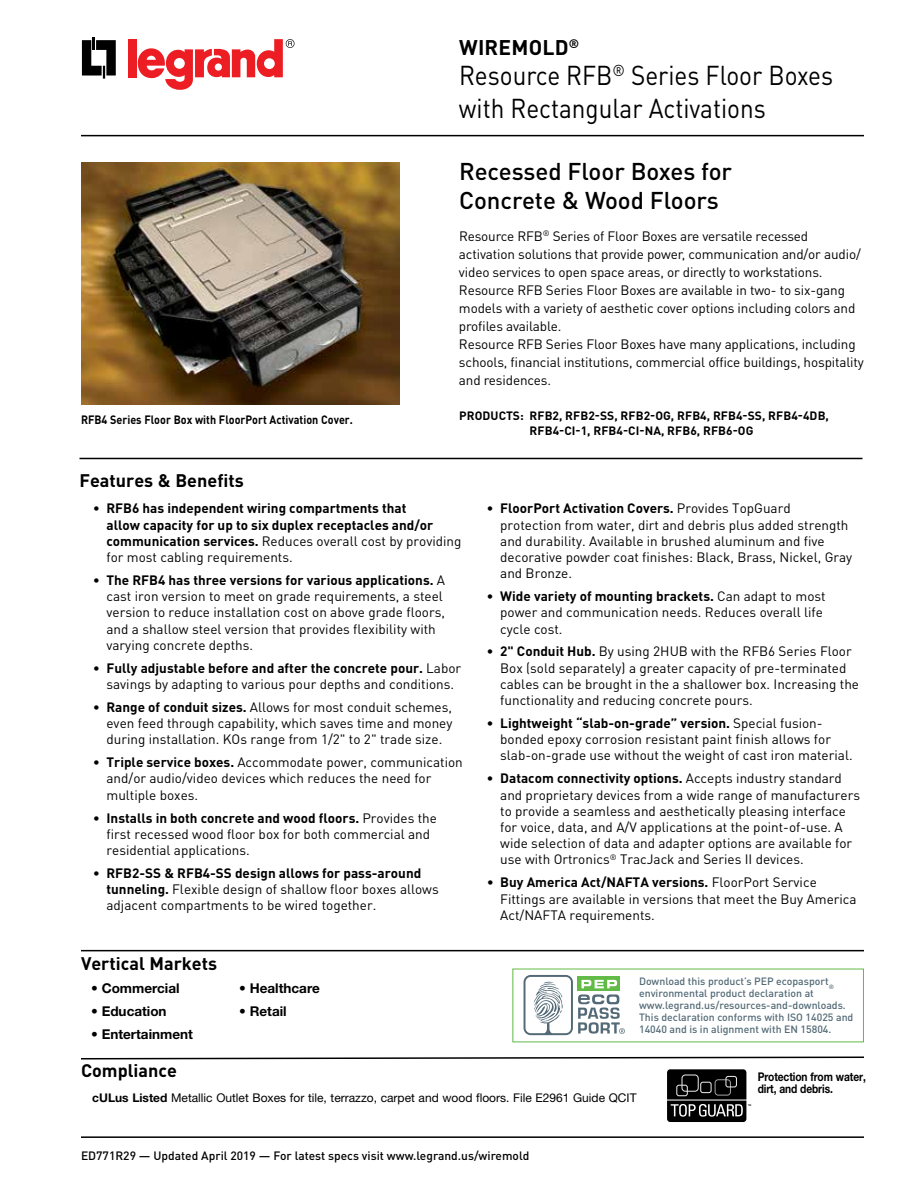
<style>
.page{position:relative;width:918px;height:1188px;background:#fff}
.page>*{position:absolute;margin:0;border:0;box-sizing:border-box;transform-origin:0 0}
.t1{font:27px/32.4px "DIN Pro";color:#000;scale:.9 1}
.t2{font:500 24px/28.8px "DIN Pro";color:#000}
.t3{font:700 21px "DIN Pro";letter-spacing:.01em;color:#000}
.t4{font:700 18px "DIN Pro";color:#000}
.t5{font:13.5px/16.2px "DIN Pro";color:#000}
.t6{font:700 13.5px/16.2px "DIN Pro";color:#000}
.t7{font:700 13.5px "Helvetica Neue";color:#000}
.t8{font:12px "Helvetica Neue";color:#000}
.t9{font:700 12px/14.4px "DIN Pro";letter-spacing:.005em;color:#000;text-align:center}
.t10{font:500 12px "DIN Pro";color:#000}
.t11{font:700 12px "DIN Pro";letter-spacing:.005em;color:#000;scale:.9 1}
.t12{font:700 12px/12px "Helvetica Neue";letter-spacing:-.01em;color:#000;scale:.85 1}
.t13{font:500 10.5px/12px "DIN Pro";color:#536a76}
.s1{font-weight:400}
.s2{font-weight:700}
</style>
<div class="page">
<hr style="left:81px;top:1136px;width:783px;height:2px;background:#000">
<svg style="left:82px;top:37px;width:34px;height:42px"></svg>
<div style="left:128px;top:39px;width:8px;height:38px;background:#ed1d24"></div>
<svg style="left:138px;top:39px;width:157px;height:51px"></svg>
<hr style="left:80px;top:458px;width:782px;height:1px;background:#000">
<svg style="left:81px;top:1056px;width:783px;height:4px"></svg>
<hr style="left:81px;top:135px;width:783px;height:1px;background:#000">
<hr style="left:81px;top:950px;width:783px;height:1px;background:#000">
<div style="left:667px;top:1069px;width:79px;height:53px;background:#000;border-radius:3px"></div>
<div style="left:681px;top:1074px;width:18px;height:18px;border:1px solid #dfdfdf;border-radius:3px"></div>
<svg style="left:676px;top:1075px;width:61px;height:22px"></svg>
<svg style="left:671px;top:1104px;width:80px;height:13px"></svg>
<hr style="left:666px;top:1100px;width:81px;height:1px;background:#fff">
<svg style="left:524px;top:975px;width:101px;height:60px"></svg>
<img style="left:81px;top:162px;width:318px;height:243px">
<h3 class="t3" style="left:459px;top:33px;width:121px">WIREMOLD<sup>®</sup></h3>
<h1 class="t1" style="left:459px;top:58px;width:417px">Resource RFB<sup>®</sup> Series Floor Boxes with Rectangular Activations</h1>
<p class="t11" style="left:81px;top:411px;width:304px">RFB4 Series Floor Box with FloorPort Activation Cover.</p>
<h2 class="t2" style="left:459px;top:156px;width:275px">Recessed Floor Boxes for<br>Concrete &amp; Wood Floors</h2>
<p class="t5" style="left:459px;top:226px;width:406px;line-height:18px">Resource RFB<sup>®</sup> Series of Floor Boxes are versatile recessed activation solutions that provide power, communication and/or audio/ video services to open space areas, or directly to workstations.<br>Resource RFB Series Floor Boxes are available in two- to six-gang models with a variety of aesthetic cover options including colors and profiles available.<br>Resource RFB Series Floor Boxes have many applications, including schools, financial institutions, commercial office buildings, hospitality and residences.</p>
<p class="t9" style="left:459px;top:408px;width:371px">PRODUCTS: RFB2, RFB2-SS, RFB2-OG, RFB4, RFB4-SS, RFB4-4DB,<br>RFB4-CI-1, RFB4-CI-NA, RFB6, RFB6-OG</p>
<h3 class="t4" style="left:80px;top:468px;width:166px">Features &amp; Benefits</h3>
<p class="t6" style="left:106px;top:500px;width:356px;text-indent:-14px">• RFB6 has independent wiring compartments that<br>allow capacity for up to six duplex receptacles and/or communication services. <span class="s1">Reduces overall cost by providing for most cabling requirements.</span></p>
<p class="t5" style="left:106px;top:571px;width:340px;text-indent:-14px"><span class="s2">• The RFB4 has three versions for various applications.</span> A cast iron version to meet on grade requirements, a steel version to reduce installation cost on above grade floors, and a shallow steel version that provides flexibility with varying concrete depths.</p>
<p class="t5" style="left:93px;top:659px;width:370px;text-align:center"><span class="s2">• Fully adjustable before and after the concrete pour.</span> Labor savings by adapting to various pour depths and conditions.</p>
<p class="t5" style="left:106px;top:698px;width:348px;text-align:justify;text-indent:-14px"><span class="s2">• Range of conduit sizes.</span> Allows for most conduit schemes, even feed through capability, which saves time and money during installation. KOs range from 1/2" to 2" trade size.</p>
<p class="t5" style="left:106px;top:754px;width:358px;text-indent:-14px"><span class="s2">• Triple service boxes.</span> Accommodate power, communication and/or audio/video devices which reduces the need for multiple boxes.</p>
<p class="t5" style="left:106px;top:809px;width:332px;text-indent:-14px"><span class="s2">• Installs in both concrete and wood floors.</span> Provides the first recessed wood floor box for both commercial and residential applications.</p>
<p class="t5" style="left:106px;top:864px;width:334px;text-indent:-14px"><span class="s2">• RFB2-SS &amp; RFB4-SS design allows for pass-around tunneling.</span> Flexible design of shallow floor boxes allows adjacent compartments to be wired together.</p>
<h3 class="t4" style="left:81px;top:951px;width:138px">Vertical Markets</h3>
<p class="t7" style="left:91px;top:980px;width:90px">• Commercial</p>
<p class="t7" style="left:91px;top:1003px;width:77px">• Education</p>
<p class="t7" style="left:91px;top:1026px;width:103px">• Entertainment</p>
<p class="t7" style="left:239px;top:980px;width:82px">• Healthcare</p>
<p class="t7" style="left:239px;top:1003px;width:49px">• Retail</p>
<p class="t5" style="left:500px;top:500px;width:354px;text-indent:-14px"><span class="s2">• FloorPort Activation Covers.</span> Provides TopGuard protection from water, dirt and debris plus added strength and durability. Available in brushed aluminum and five decorative powder coat finishes: Black, Brass, Nickel, Gray and Bronze.</p>
<p class="t5" style="left:500px;top:588px;width:327px;text-indent:-14px"><span class="s2">• Wide variety of mounting brackets.</span> Can adapt to most power and communication needs. Reduces overall life cycle cost.</p>
<p class="t5" style="left:500px;top:643px;width:360px;text-indent:-14px"><span class="s2">• 2" Conduit Hub.</span> By using 2HUB with the RFB6 Series Floor Box (sold separately) a greater capacity of pre-terminated cables can be brought in the a shallower box. Increasing the functionality and reducing concrete pours.</p>
<p class="t5" style="left:500px;top:715px;width:354px;text-indent:-14px"><span class="s2">• Lightweight “slab-on-grade” version.</span> Special fusion&shy;bonded epoxy corrosion resistant paint finish allows for slab-on-grade use without the weight of cast iron material.</p>
<p class="t5" style="left:500px;top:770px;width:361px;text-indent:-14px"><span class="s2">• Datacom connectivity options.</span> Accepts industry standard and proprietary devices from a wide range of manufacturers to provide a seamless and aesthetically pleasing interface for voice, data, and A/V applications at the point-of-use. A wide selection of data and adapter options are available for use with Ortronics<sup>®</sup> TracJack and Series II devices.</p>
<p class="t5" style="left:500px;top:874px;width:358px;text-indent:-14px">• <span class="s2">Buy America Act/NAFTA versions.</span> FloorPort Service<br>Fittings are available in versions that meet the Buy America<br>Act/NAFTA requirements.</p>
<p class="t13" style="left:639px;top:975px;width:216px">Download this product’s PEP ecopasport<sub>® </sub>environmental product declaration at www.legrand.us/resources-and-downloads.<br>This declaration conforms with ISO 14025 and 14040 and is in alignment with EN 15804.</p>
<h3 class="t4" style="left:81px;top:1059px;width:98px">Compliance</h3>
<p class="t8" style="left:92px;top:1091px;width:546px"><span class="s2">cULus Listed</span> Metallic Outlet Boxes for tile, terrazzo, carpet and wood floors. File E2961 Guide QCIT</p>
<p class="t10" style="left:81px;top:1148px;width:450px">ED771R29 — Updated April 2019 — For latest specs visit www.legrand.us/wiremold</p>
<p class="t12" style="left:758px;top:1070px;width:129px">Protection from water, dirt, and debris.</p>
</div>
